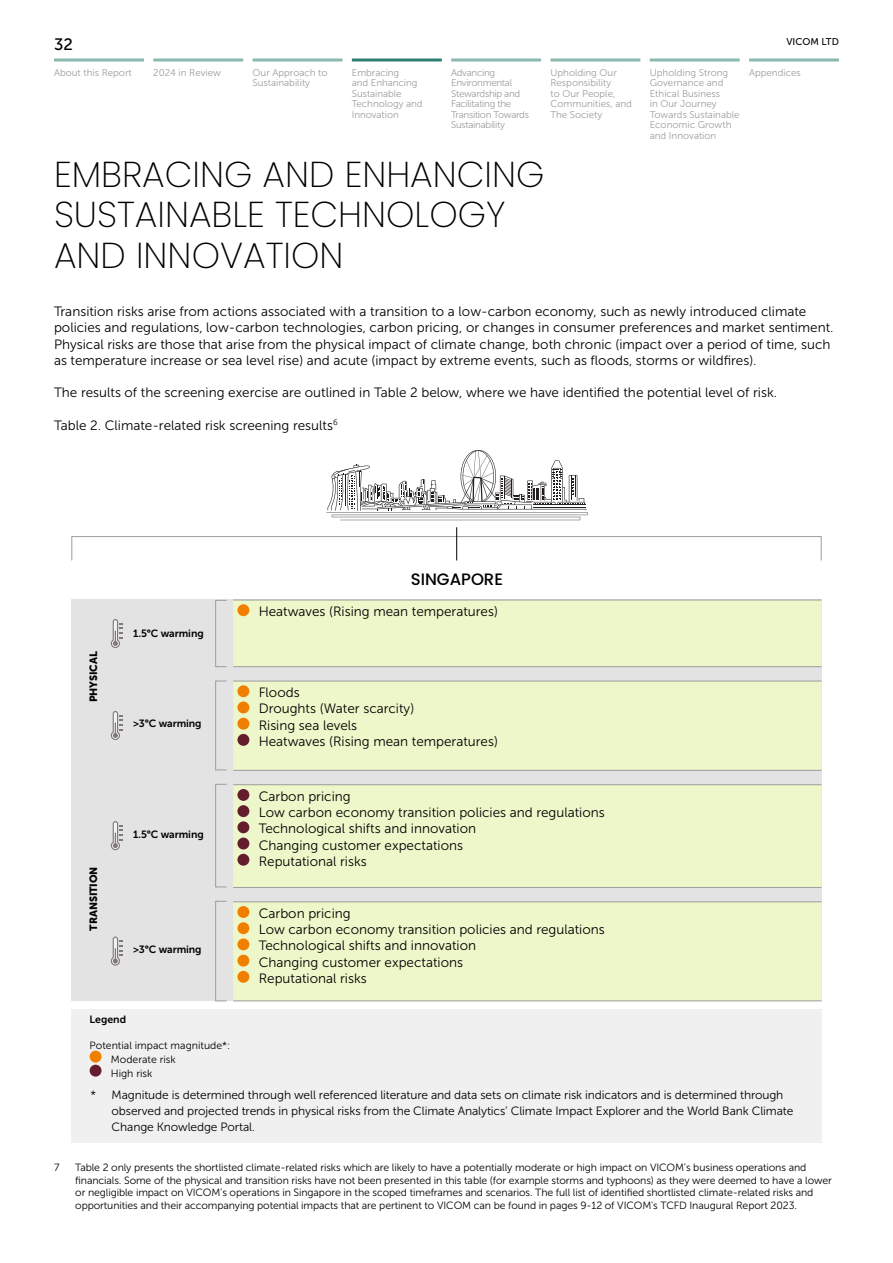
<style>
.page{position:relative;width:893px;height:1263px;background:#fff}
.page>*{position:absolute;margin:0;border:0;box-sizing:border-box;transform-origin:0 0}
.t1{font:200 36px/40.5px "Poppins";color:#000}
.t2{font:500 16.5px "Poppins";color:#000}
.t3{font:16.5px "Museo Sans 500";color:#000}
.t4{font:13.5px/16.2px "Museo Sans 300";color:#000}
.t5{font:12px/16.2px "Museo Sans 300";letter-spacing:-.01em;color:#000}
.t6{font:10.5px/12.6px "Museo Sans 300";letter-spacing:-.01em;color:#000}
.t7{font:10.5px "Museo Sans 700";letter-spacing:-.01em;color:#000}
.t8{font:10.5px "Museo Sans 900";letter-spacing:-.01em;color:#000}
.t9{font:9.75px/10.5px "Museo Sans 300";color:#9d9d9c}
.t10{font:9.75px/10.5px "Museo Sans 300";letter-spacing:-.03em;color:#9d9d9c}
.t11{font:9.75px "Museo Sans 500";color:#000}
</style>
<div class="page">
<div style="left:71px;top:1009px;width:750px;height:134px;background:#f0f0f0"></div>
<div style="left:71px;top:600px;width:750px;height:401px;background:#e3e3e3"></div>
<div style="left:90px;top:1051px;width:12px;height:11px;background:#f07f00;border-radius:50%"></div>
<div style="left:90px;top:1065px;width:12px;height:11px;background:#641d2d;border-radius:50%"></div>
<svg style="left:233px;top:601px;width:588px;height:399px;background:#ecf4cb"></svg>
<hr style="left:233px;top:600px;width:588px;height:1px;background:#9d9d9c">
<hr style="left:233px;top:666px;width:588px;height:1px;background:#9d9d9c">
<hr style="left:233px;top:681px;width:588px;height:1px;background:#9d9d9c">
<hr style="left:233px;top:770px;width:588px;height:1px;background:#9d9d9c">
<hr style="left:233px;top:784px;width:588px;height:1px;background:#9d9d9c">
<hr style="left:233px;top:887px;width:588px;height:1px;background:#9d9d9c">
<hr style="left:233px;top:901px;width:588px;height:1px;background:#9d9d9c">
<hr style="left:233px;top:1000px;width:588px;height:1px;background:#9d9d9c">
<div style="left:237px;top:604px;width:12px;height:12px;background:#f07f00;border-radius:50%"></div>
<div style="left:237px;top:685px;width:12px;height:12px;background:#f07f00;border-radius:50%"></div>
<div style="left:237px;top:701px;width:12px;height:12px;background:#f07f00;border-radius:50%"></div>
<div style="left:237px;top:718px;width:12px;height:12px;background:#f07f00;border-radius:50%"></div>
<div style="left:237px;top:734px;width:12px;height:12px;background:#641d2d;border-radius:50%"></div>
<div style="left:237px;top:789px;width:12px;height:12px;background:#641d2d;border-radius:50%"></div>
<div style="left:237px;top:805px;width:12px;height:12px;background:#641d2d;border-radius:50%"></div>
<div style="left:237px;top:821px;width:12px;height:12px;background:#641d2d;border-radius:50%"></div>
<div style="left:237px;top:837px;width:12px;height:12px;background:#641d2d;border-radius:50%"></div>
<div style="left:237px;top:854px;width:12px;height:12px;background:#641d2d;border-radius:50%"></div>
<div style="left:237px;top:906px;width:12px;height:12px;background:#f07f00;border-radius:50%"></div>
<div style="left:237px;top:922px;width:12px;height:12px;background:#f07f00;border-radius:50%"></div>
<div style="left:237px;top:938px;width:12px;height:12px;background:#f07f00;border-radius:50%"></div>
<div style="left:237px;top:955px;width:12px;height:11px;background:#f07f00;border-radius:50%"></div>
<div style="left:237px;top:971px;width:12px;height:12px;background:#f07f00;border-radius:50%"></div>
<svg style="left:110px;top:619px;width:13px;height:29px"></svg>
<svg style="left:110px;top:821px;width:13px;height:30px"></svg>
<svg style="left:110px;top:936px;width:13px;height:30px"></svg>
<svg style="left:110px;top:711px;width:13px;height:29px"></svg>
<div style="left:215px;top:600px;width:12px;height:67px;border:1px solid #9d9d9c"></div>
<div style="left:215px;top:784px;width:12px;height:103px;border:1px solid #9d9d9c"></div>
<div style="left:215px;top:901px;width:12px;height:100px;border:1px solid #9d9d9c"></div>
<div style="left:215px;top:681px;width:12px;height:89px;border:1px solid #9d9d9c"></div>
<svg style="left:326px;top:450px;width:261px;height:70px"></svg>
<div style="left:71px;top:536px;width:750px;height:25px;border:1px solid #9d9d9c"></div>
<hr style="left:456px;top:527px;width:1px;height:33px;background:#000">
<hr style="left:253px;top:59px;width:89px;height:3px;background:#8bb9b0">
<hr style="left:153px;top:59px;width:90px;height:3px;background:#8bb9b0">
<hr style="left:352px;top:59px;width:90px;height:3px;background:#2d7f70">
<hr style="left:451px;top:59px;width:90px;height:3px;background:#8bb9b0">
<hr style="left:550px;top:59px;width:90px;height:3px;background:#8bb9b0">
<hr style="left:650px;top:59px;width:90px;height:3px;background:#8bb9b0">
<hr style="left:749px;top:59px;width:90px;height:3px;background:#8bb9b0">
<hr style="left:54px;top:59px;width:90px;height:3px;background:#8bb9b0">
<p class="t3" style="left:54px;top:36px;width:20px">32</p>
<p class="t11" style="left:786px;top:37px;width:54px">VICOM LTD</p>
<p class="t9" style="left:153px;top:67px;width:69px">2024 in Review</p>
<p class="t9" style="left:650px;top:67px;width:91px">Upholding Strong<br>Governance and<br>Ethical Business<br>in Our Journey<br>Towards Sustainable<br>Economic Growth and Innovation</p>
<p class="t9" style="left:253px;top:67px;width:76px">Our Approach to<br>Sustainability</p>
<p class="t9" style="left:352px;top:67px;width:72px">Embracing<br>and Enhancing<br>Sustainable<br>Technology and<br>Innovation</p>
<p class="t10" style="left:451px;top:67px;width:79px">Advancing<br>Environmental<br>Stewardship and<br>Facilitating the<br>Transition Towards<br>Sustainability</p>
<p class="t9" style="left:550px;top:67px;width:83px">Upholding Our<br>Responsibility<br>to Our People,<br>Communities, and<br>The Society</p>
<p class="t9" style="left:54px;top:67px;width:79px">About this Report</p>
<p class="t9" style="left:749px;top:67px;width:53px">Appendices</p>
<h1 class="t1" style="left:54px;top:154px;width:492px">EMBRACING AND ENHANCING<br>SUSTAINABLE TECHNOLOGY<br>AND INNOVATION</h1>
<p class="t4" style="left:54px;top:304px;width:781px">Transition risks arise from actions associated with a transition to a low-carbon economy, such as newly introduced climate policies and regulations, low-carbon technologies, carbon pricing, or changes in consumer preferences and market sentiment.<br>Physical risks are those that arise from the physical impact of climate change, both chronic (impact over a period of time, such as temperature increase or sea level rise) and acute (impact by extreme events, such as floods, storms or wildfires).</p>
<p class="t4" style="left:54px;top:385px;width:725px">The results of the screening exercise are outlined in Table 2 below, where we have identified the potential level of risk.</p>
<p class="t4" style="left:54px;top:417px;width:285px">Table 2. Climate-related risk screening results<sup>6</sup></p>
<p class="t2" style="left:411px;top:570px;width:94px">SINGAPORE</p>
<p class="t8" style="left:88px;top:702px;width:52px;rotate:-90deg">PHYSICAL</p>
<p class="t7" style="left:133px;top:628px;width:72px">1.5°C warming</p>
<p class="t7" style="left:133px;top:717px;width:70px">&gt;3°C warming</p>
<p class="t8" style="left:88px;top:931px;width:66px;rotate:-90deg">TRANSITION</p>
<p class="t7" style="left:133px;top:828px;width:72px">1.5°C warming</p>
<p class="t7" style="left:133px;top:943px;width:70px">&gt;3°C warming</p>
<p class="t4" style="left:259px;top:603px;width:241px">Heatwaves (Rising mean temperatures)</p>
<p class="t4" style="left:259px;top:684px;width:241px">Floods<br>Droughts (Water scarcity)<br>Rising sea levels<br>Heatwaves (Rising mean temperatures)</p>
<p class="t4" style="left:259px;top:788px;width:348px">Carbon pricing<br>Low carbon economy transition policies and regulations<br>Technological shifts and innovation<br>Changing customer expectations<br>Reputational risks</p>
<p class="t4" style="left:259px;top:905px;width:348px">Carbon pricing<br>Low carbon economy transition policies and regulations<br>Technological shifts and innovation<br>Changing customer expectations<br>Reputational risks</p>
<p class="t7" style="left:90px;top:1014px;width:38px">Legend</p>
<p class="t6" style="left:111px;top:1038px;width:121px;line-height:14px;text-indent:-21px">Potential impact magnitude*:<br>Moderate risk<br>High risk</p>
<p class="t5" style="left:112px;top:1086px;width:683px;text-indent:-21px">* Magnitude is determined through well referenced literature and data sets on climate risk indicators and is determined through observed and projected trends in physical risks from the Climate Analytics’ Climate Impact Explorer and the World Bank Climate<br>Change Knowledge Portal.</p>
<p class="t6" style="left:54px;top:1161px;width:7px">7</p>
<p class="t6" style="left:75px;top:1161px;width:758px">Table 2 only presents the shortlisted climate-related risks which are likely to have a potentially moderate or high impact on VICOM’s business operations and financials. Some of the physical and transition risks have not been presented in this table (for example storms and typhoons) as they were deemed to have a lower or negligible impact on VICOM’s operations in Singapore in the scoped timeframes and scenarios. The full list of identified shortlisted climate-related risks and opportunities and their accompanying potential impacts that are pertinent to VICOM can be found in pages 9-12 of VICOM's TCFD Inaugural Report 2023.</p>
</div>
